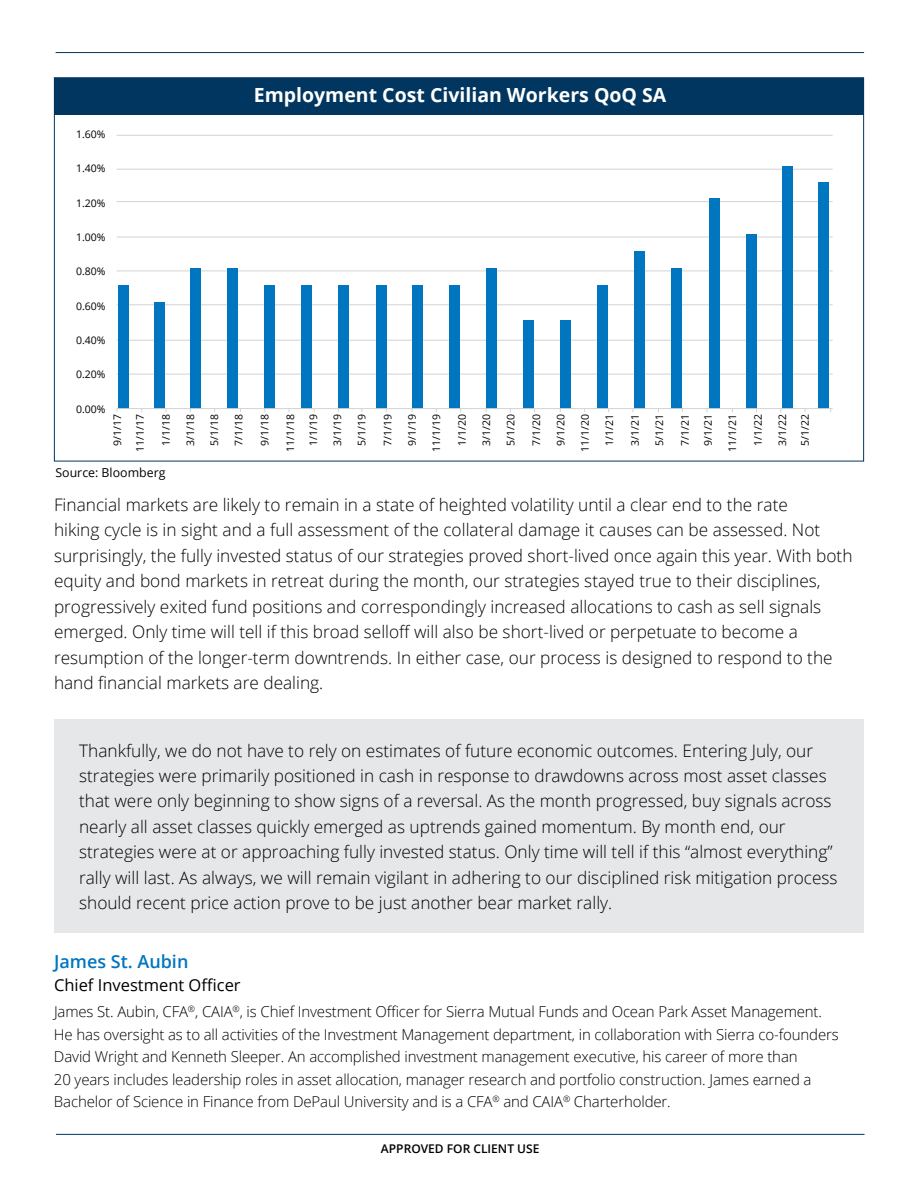
<style>
.page{position:relative;width:918px;height:1188px;background:#fff}
.page>*{position:absolute;margin:0;border:0;box-sizing:border-box;transform-origin:0 0}
.t1{font:700 19.5px "Open Sans";color:#fff}
.t2{font:600 18px "Open Sans";color:#0076c0}
.t3{font:300 17.25px/25.5px "Open Sans";color:#000}
.t4{font:16.5px "Open Sans";color:#000}
.t5{font:300 15px/22.5px "Open Sans";letter-spacing:-.01em;color:#000}
.t6{font:12.3px "Open Sans";color:#000}
.t7{font:600 12px "Open Sans";color:#000}
.t8{font:10.5px/22.8px "Open Sans";color:#000;text-align:center}
</style>
<div class="page">
<hr style="left:56px;top:1134px;width:809px;height:1px;background:#003660">
<hr style="left:56px;top:52px;width:808px;height:1px;background:#003660">
<div style="left:54px;top:78px;width:810px;height:37px;background:#003660"></div>
<hr style="left:117px;top:135px;width:716px;height:1px;background:#d1d3d4">
<hr style="left:117px;top:169px;width:716px;height:1px;background:#d1d3d4">
<hr style="left:117px;top:201px;width:716px;height:1px;background:#d1d3d4">
<hr style="left:117px;top:237px;width:716px;height:1px;background:#d1d3d4">
<hr style="left:117px;top:271px;width:716px;height:1px;background:#d1d3d4">
<hr style="left:117px;top:304px;width:716px;height:1px;background:#d1d3d4">
<hr style="left:117px;top:340px;width:716px;height:1px;background:#d1d3d4">
<hr style="left:117px;top:374px;width:716px;height:1px;background:#d1d3d4">
<div style="left:118px;top:285px;width:11px;height:124px;background:#0076c0"></div>
<div style="left:154px;top:302px;width:10px;height:107px;background:#0076c0"></div>
<div style="left:191px;top:268px;width:10px;height:141px;background:#0076c0"></div>
<div style="left:227px;top:268px;width:11px;height:141px;background:#0076c0"></div>
<div style="left:264px;top:285px;width:10px;height:124px;background:#0076c0"></div>
<div style="left:301px;top:285px;width:11px;height:124px;background:#0076c0"></div>
<div style="left:339px;top:285px;width:10px;height:124px;background:#0076c0"></div>
<div style="left:376px;top:285px;width:10px;height:124px;background:#0076c0"></div>
<div style="left:413px;top:285px;width:10px;height:124px;background:#0076c0"></div>
<div style="left:449px;top:285px;width:11px;height:124px;background:#0076c0"></div>
<div style="left:487px;top:268px;width:10px;height:141px;background:#0076c0"></div>
<div style="left:523px;top:320px;width:11px;height:89px;background:#0076c0"></div>
<div style="left:561px;top:320px;width:10px;height:89px;background:#0076c0"></div>
<div style="left:597px;top:285px;width:11px;height:124px;background:#0076c0"></div>
<div style="left:634px;top:251px;width:11px;height:158px;background:#0076c0"></div>
<div style="left:672px;top:268px;width:10px;height:141px;background:#0076c0"></div>
<div style="left:709px;top:198px;width:10px;height:211px;background:#0076c0"></div>
<div style="left:746px;top:234px;width:10px;height:175px;background:#0076c0"></div>
<div style="left:782px;top:166px;width:11px;height:243px;background:#0076c0"></div>
<div style="left:819px;top:182px;width:10px;height:227px;background:#0076c0"></div>
<hr style="left:117px;top:408px;width:716px;height:1px;background:#d1d3d4">
<div style="left:54px;top:720px;width:810px;height:213px;background:#e6e7e8"></div>
<p class="t1" style="left:254px;top:81px;width:414px">Employment Cost Civilian Workers QoQ SA</p>
<p class="t8" style="left:76px;top:122px;width:31px">1.60%</p>
<p class="t8" style="left:76px;top:157px;width:31px">1.40%</p>
<p class="t8" style="left:76px;top:191px;width:31px">1.20%</p>
<p class="t8" style="left:76px;top:225px;width:31px">1.00%</p>
<p class="t8" style="left:76px;top:260px;width:31px">0.80%</p>
<p class="t8" style="left:76px;top:294px;width:31px">0.60%</p>
<p class="t8" style="left:76px;top:329px;width:31px">0.40%</p>
<p class="t8" style="left:76px;top:363px;width:31px">0.20%</p>
<p class="t8" style="left:76px;top:397px;width:31px">0.00%</p>
<p class="t8" style="left:106px;top:452px;width:39px;rotate:-90deg">9/1/17<br>11/1/17</p>
<p class="t8" style="left:154px;top:446px;width:33px;rotate:-90deg">1/1/18</p>
<p class="t8" style="left:179px;top:446px;width:33px;rotate:-90deg">3/1/18</p>
<p class="t8" style="left:203px;top:446px;width:33px;rotate:-90deg">5/1/18</p>
<p class="t8" style="left:227px;top:446px;width:33px;rotate:-90deg">7/1/18</p>
<p class="t8" style="left:253px;top:446px;width:33px;rotate:-90deg">9/1/18</p>
<p class="t8" style="left:279px;top:452px;width:39px;rotate:-90deg">11/1/18<br>1/1/19</p>
<p class="t8" style="left:326px;top:446px;width:33px;rotate:-90deg">3/1/19</p>
<p class="t8" style="left:350px;top:446px;width:33px;rotate:-90deg">5/1/19</p>
<p class="t8" style="left:376px;top:446px;width:33px;rotate:-90deg">7/1/19</p>
<p class="t8" style="left:400px;top:446px;width:33px;rotate:-90deg">9/1/19</p>
<p class="t8" style="left:425px;top:452px;width:39px;rotate:-90deg">11/1/19</p>
<p class="t8" style="left:450px;top:446px;width:33px;rotate:-90deg">1/1/20</p>
<p class="t8" style="left:475px;top:446px;width:33px;rotate:-90deg">3/1/20</p>
<p class="t8" style="left:499px;top:446px;width:33px;rotate:-90deg">5/1/20</p>
<p class="t8" style="left:525px;top:446px;width:33px;rotate:-90deg">7/1/20</p>
<p class="t8" style="left:549px;top:446px;width:33px;rotate:-90deg">9/1/20</p>
<p class="t8" style="left:573px;top:452px;width:39px;rotate:-90deg">11/1/20</p>
<p class="t8" style="left:598px;top:446px;width:33px;rotate:-90deg">1/1/21</p>
<p class="t8" style="left:623px;top:446px;width:33px;rotate:-90deg">3/1/21</p>
<p class="t8" style="left:648px;top:446px;width:33px;rotate:-90deg">5/1/21</p>
<p class="t8" style="left:673px;top:446px;width:33px;text-align:left;rotate:-90deg">7/1/21<br>9/1/21</p>
<p class="t8" style="left:721px;top:452px;width:39px;rotate:-90deg">11/1/21</p>
<p class="t8" style="left:746px;top:446px;width:33px;rotate:-90deg">1/1/22</p>
<p class="t8" style="left:771px;top:446px;width:33px;text-align:left;rotate:-90deg">3/1/22<br>5/1/22</p>
<p class="t6" style="left:56px;top:464px;width:111px">Source: Bloomberg</p>
<p class="t3" style="left:54px;top:491px;width:800px">Financial markets are likely to remain in a state of heighted volatility until a clear end to the rate<br>hiking cycle is in sight and a full assessment of the collateral damage it causes can be assessed. Not surprisingly, the fully invested status of our strategies proved short-lived once again this year. With both equity and bond markets in retreat during the month, our strategies stayed true to their disciplines, progressively exited fund positions and correspondingly increased allocations to cash as sell signals emerged. Only time will tell if this broad selloff will also be short-lived or perpetuate to become a resumption of the longer-term downtrends. In either case, our process is designed to respond to the hand financial markets are dealing.</p>
<p class="t3" style="left:79px;top:737px;width:760px">Thankfully, we do not have to rely on estimates of future economic outcomes. Entering July, our strategies were primarily positioned in cash in response to drawdowns across most asset classes that were only beginning to show signs of a reversal. As the month progressed, buy signals across nearly all asset classes quickly emerged as uptrends gained momentum. By month end, our strategies were at or approaching fully invested status. Only time will tell if this “almost everything” rally will last. As always, we will remain vigilant in adhering to our disciplined risk mitigation process should recent price action prove to be just another bear market rally.</p>
<p class="t2" style="left:54px;top:949px;width:136px">James St. Aubin</p>
<p class="t4" style="left:54px;top:973px;width:188px">Chief Investment Officer</p>
<p class="t5" style="left:54px;top:1000px;width:786px">James St. Aubin, CFA<sup>®</sup>, CAIA<sup>®</sup>, is Chief Investment Officer for Sierra Mutual Funds and Ocean Park Asset Management.<br>He has oversight as to all activities of the Investment Management department, in collaboration with Sierra co-founders David Wright and Kenneth Sleeper. An accomplished investment management executive, his career of more than<br>20 years includes leadership roles in asset allocation, manager research and portfolio construction. James earned a Bachelor of Science in Finance from DePaul University and is a CFA<sup>®</sup> and CAIA<sup>®</sup> Charterholder.</p>
<p class="t7" style="left:381px;top:1140px;width:160px">APPROVED FOR CLIENT USE</p>
</div>
